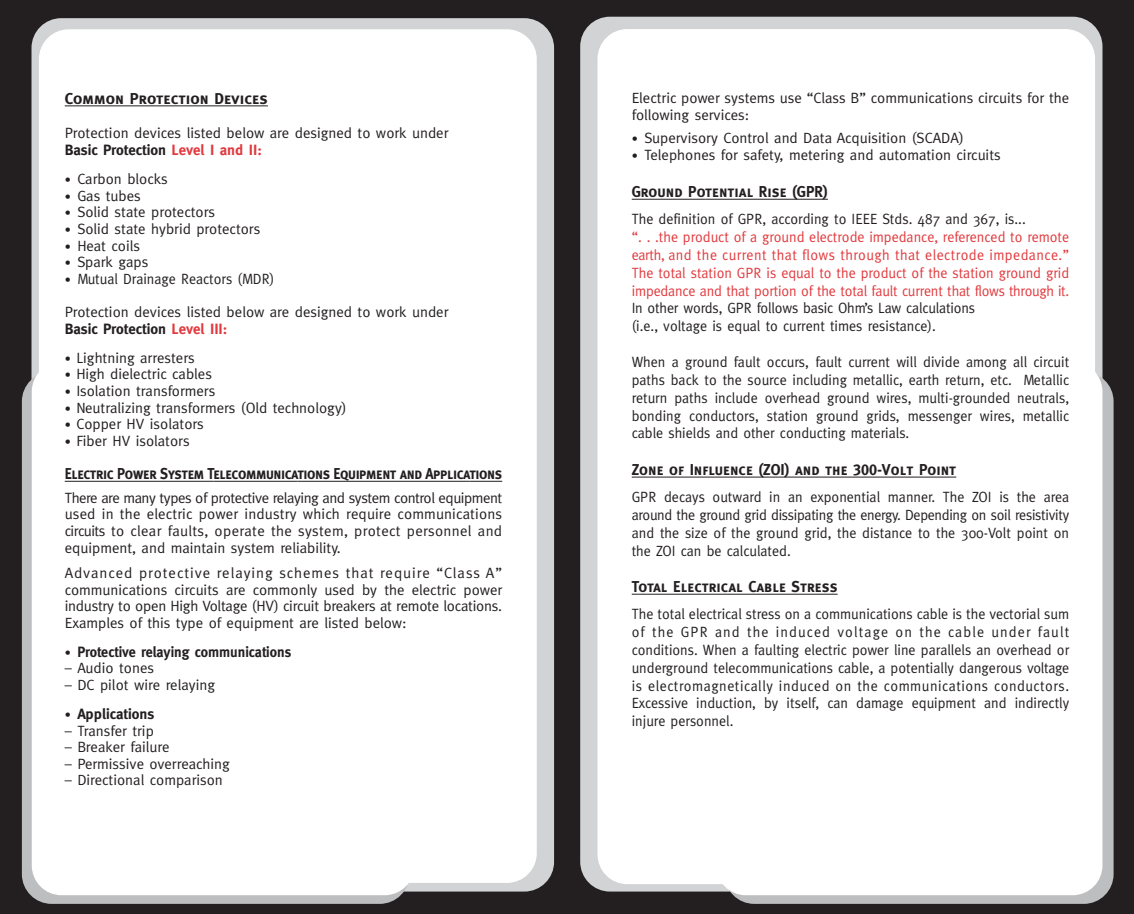
<style>
.page{position:relative;width:1134px;height:914px;background:#fff}
.page>*{position:absolute;margin:0;border:0;box-sizing:border-box;transform-origin:0 0}
.t1{font:15.75px "Meta Bold Caps";color:#231f20;scale:.95 1}
.t2{font:15.75px "Meta Bold Caps";letter-spacing:-.03em;color:#231f20;scale:.9 1}
.t3{font:15.75px "Meta Bold Caps";color:#231f20}
.t4{font:14.88px/16.6px "Meta";color:#231f20}
.t5{font:14.88px/17.8px "Meta";color:#231f20;text-align:justify;scale:.95 1}
.t6{font:14.88px/17.8px "Meta";letter-spacing:-.01em;color:#e13a3e;text-align:justify;scale:.95 1}
.t7{font:700 14.88px "Meta";color:#231f20;scale:.95 1}
.t8{font:700 14.88px "Meta";color:#231f20}
.s1{font-weight:700}
.s2{font-weight:700;color:#e13a3e}
.s3{font-size:12.25px}
.s4{font-weight:400;font-size:12.25px}
</style>
<div class="page">
<div style="left:567px;top:0;width:567px;height:913px;background:#231f20"></div>
<div style="left:580px;top:17px;width:522px;height:874px;background:#d1d3d4;border-radius:30px"></div>
<div style="left:598px;top:29px;width:497px;height:855px;background:#fff;border-radius:30px"></div>
<div style="left:724px;top:372px;width:390px;height:531px;background:#bcbec0;border-radius:30px"></div>
<div style="left:716px;top:362px;width:386px;height:533px;background:#fff;border-radius:30px"></div>
<div style="left:0;top:0;width:567px;height:913px;background:#231f20"></div>
<div style="left:32px;top:18px;width:522px;height:873px;background:#d1d3d4;border-radius:30px"></div>
<div style="left:39px;top:29px;width:498px;height:853px;background:#fff;border-radius:30px"></div>
<div style="left:22px;top:372px;width:388px;height:531px;background:#bcbec0;border-radius:30px"></div>
<div style="left:32px;top:362px;width:382px;height:533px;background:#fff;border-radius:30px"></div>
<hr style="left:65px;top:106px;width:91px;height:1px;background:#231f20">
<hr style="left:156px;top:106px;width:112px;height:1px;background:#231f20">
<hr style="left:65px;top:481px;width:148px;height:1px;background:#231f20">
<hr style="left:213px;top:481px;width:84px;height:1px;background:#231f20">
<hr style="left:297px;top:481px;width:172px;height:1px;background:#231f20">
<hr style="left:469px;top:481px;width:33px;height:1px;background:#231f20">
<hr style="left:632px;top:199px;width:73px;height:1px;background:#231f20">
<hr style="left:705px;top:199px;width:123px;height:1px;background:#231f20">
<hr style="left:632px;top:477px;width:83px;height:1px;background:#231f20">
<hr style="left:715px;top:477px;width:167px;height:1px;background:#231f20">
<hr style="left:882px;top:477px;width:74px;height:1px;background:#231f20">
<svg style="left:632px;top:594px;width:21px;height:1px"></svg>
<hr style="left:653px;top:594px;width:185px;height:1px;background:#231f20">
<p class="t3" style="left:65px;top:89px;width:205px">Common Protection Devices</p>
<p class="t4" style="left:65px;top:126px;width:385px">Protection devices listed below are designed to work under<br><span class="s1">Basic Protection</span> <span class="s2">Level I and II:</span></p>
<p class="t4" style="left:65px;top:172px;width:105px"><span class="s3">•</span> Carbon blocks</p>
<p class="t4" style="left:65px;top:188px;width:78px"><span class="s3">•</span> Gas tubes</p>
<p class="t4" style="left:65px;top:205px;width:152px"><span class="s3">•</span> Solid state protectors</p>
<p class="t4" style="left:65px;top:221px;width:197px"><span class="s3">•</span> Solid state hybrid protectors</p>
<p class="t4" style="left:65px;top:238px;width:77px"><span class="s3">•</span> Heat coils</p>
<p class="t4" style="left:65px;top:255px;width:85px"><span class="s3">•</span> Spark gaps</p>
<p class="t5" style="left:65px;top:271px;width:222px"><span class="s3">•</span> Mutual Drainage Reactors (MDR)</p>
<p class="t4" style="left:65px;top:305px;width:385px">Protection devices listed below are designed to work under<br><span class="s1">Basic Protection</span> <span class="s2">Level III:</span></p>
<p class="t4" style="left:65px;top:350px;width:132px"><span class="s3">•</span> Lightning arresters</p>
<p class="t4" style="left:65px;top:367px;width:149px"><span class="s3">•</span> High dielectric cables</p>
<p class="t4" style="left:65px;top:383px;width:152px"><span class="s3">•</span> Isolation transformers</p>
<p class="t4" style="left:65px;top:400px;width:283px"><span class="s3">•</span> Neutralizing transformers (Old technology)</p>
<p class="t4" style="left:65px;top:417px;width:141px"><span class="s3">•</span> Copper HV isolators</p>
<p class="t4" style="left:65px;top:433px;width:126px"><span class="s3">•</span> Fiber HV isolators</p>
<p class="t2" style="left:65px;top:464px;width:488px">Electric Power System Telecommunications Equipment and Applications</p>
<p class="t4" style="left:65px;top:490px;width:439px;text-align:justify">There are many types of protective relaying and system control equipment used in the electric power industry which require communications circuits to clear faults, operate the system, protect personnel and equipment, and maintain system reliability.</p>
<p class="t4" style="left:65px;top:565px;width:439px;text-align:justify">Advanced protective relaying schemes that require “Class A” communications circuits are commonly used by the electric power industry to open High Voltage (HV) circuit breakers at remote locations.<br>Examples of this type of equipment are listed below:</p>
<p class="t7" style="left:65px;top:646px;width:240px"><span class="s4">•</span> Protective relaying communications</p>
<p class="t4" style="left:65px;top:661px;width:91px">– Audio tones</p>
<p class="t4" style="left:65px;top:677px;width:152px">– DC pilot wire relaying</p>
<p class="t8" style="left:65px;top:708px;width:91px"><span class="s4">•</span> Applications</p>
<p class="t4" style="left:65px;top:723px;width:91px">– Transfer trip</p>
<p class="t4" style="left:65px;top:739px;width:106px">– Breaker failure</p>
<p class="t4" style="left:65px;top:756px;width:167px">– Permissive overreaching</p>
<p class="t4" style="left:65px;top:773px;width:160px">– Directional comparison</p>
<p class="t4" style="left:632px;top:91px;width:439px">Electric power systems use “Class B” communications circuits for the following services:</p>
<p class="t4" style="left:632px;top:131px;width:334px"><span class="s3">•</span> Supervisory Control and Data Acquisition (SCADA)</p>
<p class="t4" style="left:632px;top:147px;width:371px"><span class="s3">•</span> Telephones for safety, metering and automation circuits</p>
<p class="t1" style="left:632px;top:182px;width:208px">Ground Potential Rise (GPR)</p>
<p class="t5" style="left:632px;top:211px;width:416px">The definition of GPR, according to IEEE Stds. 487 and 367, is...</p>
<p class="t6" style="left:632px;top:229px;width:462px">“. . .the product of a ground electrode impedance, referenced to remote earth, and the current that flows through that electrode impedance.” The total station GPR is equal to the product of the station ground grid impedance and that portion of the total fault current that flows through it.</p>
<p class="t5" style="left:632px;top:300px;width:363px">In other words, GPR follows basic Ohm’s Law calculations (i.e., voltage is equal to current times resistance).</p>
<p class="t5" style="left:632px;top:354px;width:462px">When a ground fault occurs, fault current will divide among all circuit paths back to the source including metallic, earth return, etc. Metallic return paths include overhead ground wires, multi-grounded neutrals, bonding conductors, station ground grids, messenger wires, metallic cable shields and other conducting materials.</p>
<p class="t1" style="left:632px;top:460px;width:343px">Zone of Influence (ZOI) and the 300-Volt Point</p>
<p class="t5" style="left:632px;top:489px;width:462px">GPR decays outward in an exponential manner. The ZOI is the area around the ground grid dissipating the energy. Depending on soil resistivity and the size of the ground grid, the distance to the 300-Volt point on the ZOI can be calculated.</p>
<p class="t1" style="left:632px;top:577px;width:218px">Total Electrical Cable Stress</p>
<p class="t5" style="left:632px;top:606px;width:462px">The total electrical stress on a communications cable is the vectorial sum of the GPR and the induced voltage on the cable under fault conditions. When a faulting electric power line parallels an overhead or underground telecommunications cable, a potentially dangerous voltage is electromagnetically induced on the communications conductors.<br>Excessive induction, by itself, can damage equipment and indirectly injure personnel.</p>
</div>
